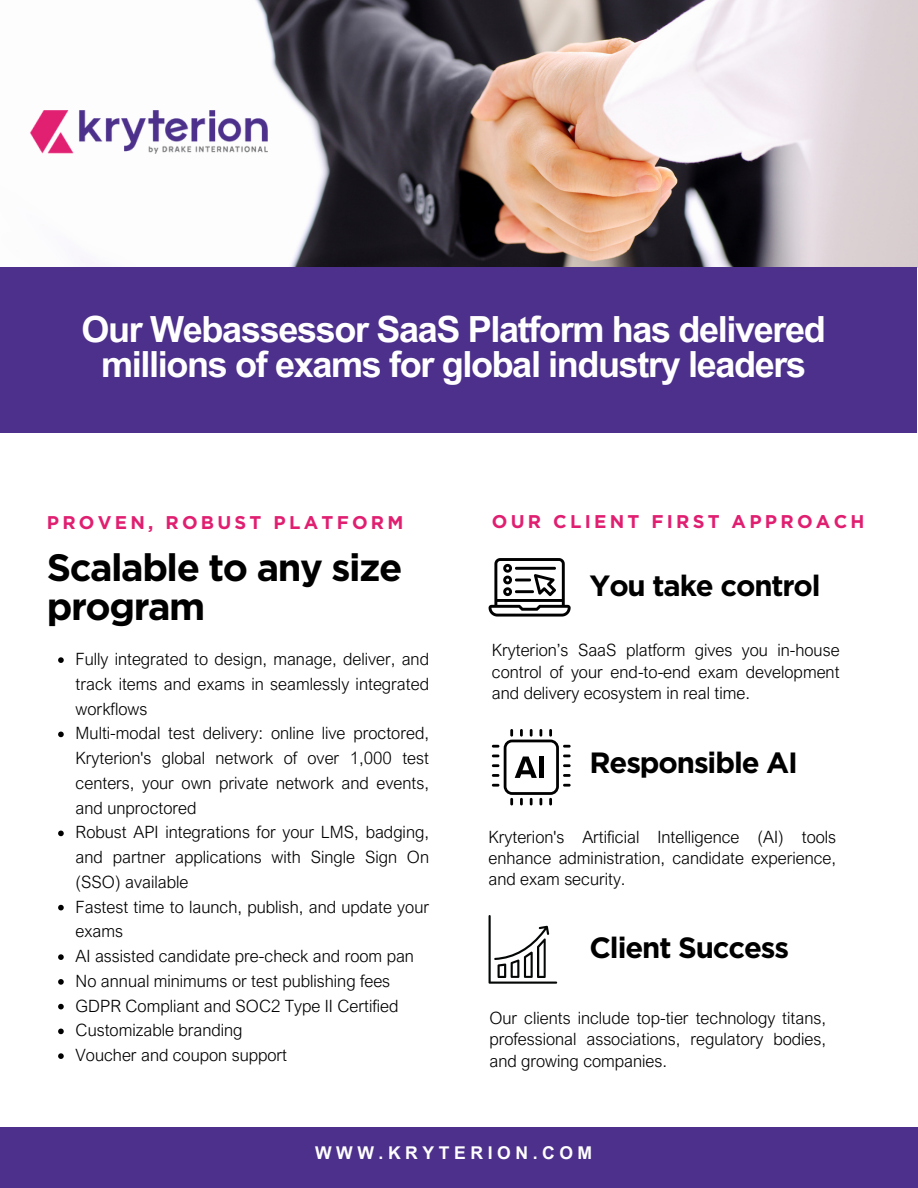
<style>
.page{position:relative;width:918px;height:1188px;background:#fff}
.page>*{position:absolute;margin:0;border:0;box-sizing:border-box;transform-origin:0 0}
.t1{font:700 38.1px/39.3px "Gotham";letter-spacing:-.04em;color:#000}
.t2{font:700 36px/34.2px "Arial MT Pro";letter-spacing:-.04em;color:#fff;text-align:center}
.t3{font:700 29.25px "Gotham";letter-spacing:-.04em;color:#000}
.t4{font:700 18.45px "Gotham";letter-spacing:.175em;color:#e01f71}
.t5{font:700 17.55px "Arial MT Pro";letter-spacing:.26em;color:#fff}
.t6{font:300 16.95px/24.8px "Arial Nova";color:#000;text-align:justify}
</style>
<div class="page">
<img style="left:30px;top:0;width:888px;height:267px">
<div style="left:0;top:267px;width:917px;height:166px;background:#4c308b"></div>
<div style="left:0;top:1127px;width:918px;height:61px;background:#4c308b"></div>
<img style="left:31px;top:111px;width:237px;height:42px">
<svg style="left:489px;top:558px;width:82px;height:59px"></svg>
<svg style="left:489px;top:915px;width:68px;height:69px"></svg>
<svg style="left:492px;top:729px;width:79px;height:76px"></svg>
<svg style="left:58px;top:657px;width:6px;height:6px"></svg>
<svg style="left:58px;top:732px;width:6px;height:5px"></svg>
<svg style="left:58px;top:831px;width:6px;height:5px"></svg>
<svg style="left:58px;top:905px;width:6px;height:5px"></svg>
<svg style="left:58px;top:954px;width:6px;height:6px"></svg>
<svg style="left:58px;top:979px;width:6px;height:6px"></svg>
<svg style="left:58px;top:1004px;width:6px;height:5px"></svg>
<svg style="left:58px;top:1029px;width:6px;height:5px"></svg>
<svg style="left:58px;top:1053px;width:6px;height:6px"></svg>
<h1 class="t2" style="left:82px;top:317px;width:746px">Our Webassessor SaaS Platform has delivered millions of exams for global industry leaders</h1>
<p class="t4" style="left:47px;top:511px;width:358px">PROVEN, ROBUST PLATFORM</p>
<p class="t4" style="left:492px;top:510px;width:374px">OUR CLIENT FIRST APPROACH</p>
<h3 class="t1" style="left:47px;top:547px;width:357px">Scalable to any size program</h3>
<h3 class="t6" style="left:76px;top:646px;width:355px">Fully integrated to design, manage, deliver, and track items and exams in seamlessly integrated workflows</h3>
<h1 class="t6" style="left:76px;top:721px;width:355px">Multi-modal test delivery: online live proctored, Kryterion's global network of over 1,000 test centers, your own private network and events, and unproctored</h1>
<p class="t6" style="left:76px;top:820px;width:355px">Robust API integrations for your LMS, badging, and partner applications with Single Sign On (SSO) available</p>
<h2 class="t6" style="left:76px;top:894px;width:355px">Fastest time to launch, publish, and update your exams</h2>
<p class="t6" style="left:76px;top:943px;width:340px">AI assisted candidate pre-check and room pan</p>
<p class="t6" style="left:76px;top:968px;width:316px">No annual minimums or test publishing fees</p>
<p class="t6" style="left:76px;top:993px;width:324px">GDPR Compliant and SOC2 Type II Certified</p>
<p class="t6" style="left:76px;top:1018px;width:168px">Customizable branding</p>
<p class="t6" style="left:76px;top:1042px;width:213px">Voucher and coupon support</p>
<p class="t3" style="left:589px;top:567px;width:233px">You take control</p>
<p class="t6" style="left:492px;top:639px;width:349px;line-height:21.3px">Kryterion’s SaaS platform gives you in-house control of your end-to-end exam development and delivery ecosystem in real time.</p>
<p class="t3" style="left:589px;top:745px;width:210px">Responsible AI</p>
<p class="t6" style="left:489px;top:825px;width:349px;line-height:21.3px">Kryterion's Artificial Intelligence (AI) tools enhance administration, candidate experience, and exam security.</p>
<p class="t3" style="left:589px;top:930px;width:201px">Client Success</p>
<p class="t6" style="left:489px;top:1007px;width:338px;line-height:21.3px">Our clients include top-tier technology titans, professional associations, regulatory bodies, and growing companies.</p>
<h2 class="t5" style="left:315px;top:1146px;width:279px">WWW.KRYTERION.COM</h2>
</div>
